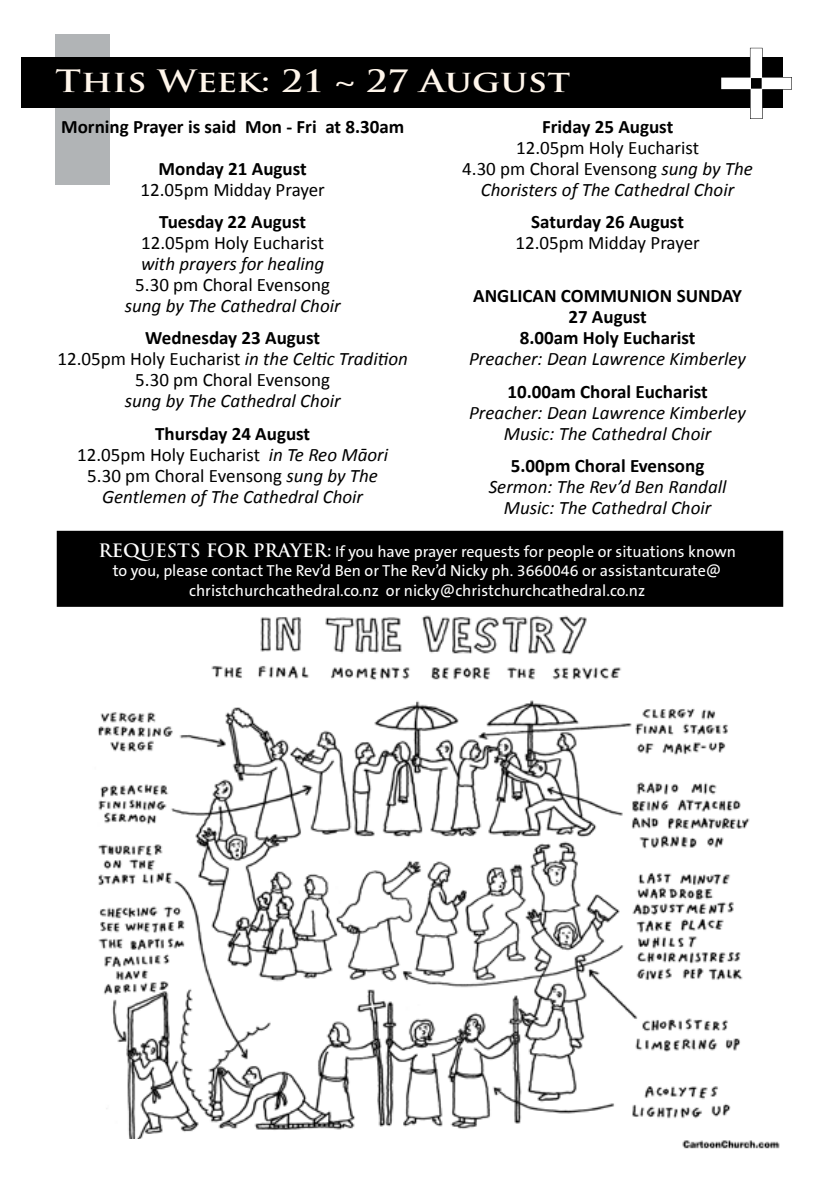
<style>
.page{position:relative;width:840px;height:1191px;background:#fff}
.page>*{position:absolute;margin:0;border:0;box-sizing:border-box;transform-origin:0 0}
.t1{font:700 30px "Trajan Pro";color:#fff6eb;scale:1.2 1}
.t2{font:italic 19px/21px "Calibri";color:#000;text-align:center}
.t3{font:19px/21px "Calibri";color:#000;text-align:center}
.t4{font:700 19px/21px "Calibri";color:#000;text-align:center}
.t5{font:16px/19.2px "The Sans B5 Plain";color:#fff;text-align:center}
.s1{font-weight:700}
.s2{font-style:italic}
.s3{font-weight:700;font-style:normal}
.s4{font-style:normal}
.s5{font-family:"Trajan Pro";font-weight:700;font-size:18px}
</style>
<div class="page">
<div style="left:56px;top:34px;width:54px;height:150px;background:#b1b4b6"></div>
<div style="left:21px;top:57px;width:761px;height:51px;background:#000"></div>
<div style="left:59px;top:533px;width:721px;height:72px;background:#000"></div>
<div style="left:57px;top:531px;width:725px;height:76px;border:4px solid #000"></div>
<img style="left:129px;top:1138px;width:651px;height:11px">
<img style="left:98px;top:615px;width:652px;height:523px">
<svg style="left:749px;top:47px;width:43px;height:72px"></svg>
<h1 class="t1" style="left:56px;top:62px;width:430px">This Week: 21 ~ 27 August</h1>
<p class="t4" style="left:61px;top:116px;width:344px">Morning Prayer is said Mon - Fri at 8.30am</p>
<p class="t4" style="left:158px;top:158px;width:149px">Monday 21 August</p>
<p class="t3" style="left:140px;top:179px;width:186px">12.05pm Midday Prayer</p>
<p class="t4" style="left:159px;top:211px;width:148px">Tuesday 22 August</p>
<p class="t3" style="left:141px;top:232px;width:184px">12.05pm Holy Eucharist</p>
<p class="t2" style="left:141px;top:252px;width:185px">with prayers for healing</p>
<p class="t3" style="left:135px;top:274px;width:196px">5.30 pm Choral Evensong</p>
<p class="t2" style="left:125px;top:294px;width:217px">sung by The Cathedral Choir</p>
<p class="t3" style="left:57px;top:328px;width:352px"><span class="s1">Wednesday 23 August<br></span>12.05pm Holy Eucharist <span class="s2">in the Celtic Tradition<br></span>5.30 pm Choral Evensong</p>
<p class="t2" style="left:125px;top:390px;width:217px">sung by The Cathedral Choir</p>
<p class="t2" style="left:77px;top:422px;width:312px"><span class="s3">Thursday 24 August<br></span><span class="s4">12.05pm Holy Eucharist</span> in Te Reo Māori<br><span class="s4">5.30 pm Choral Evensong</span> sung by The<br>Gentlemen of The Cathedral Choir</p>
<p class="t4" style="left:541px;top:116px;width:133px">Friday 25 August</p>
<p class="t3" style="left:462px;top:137px;width:292px">12.05pm Holy Eucharist<br>4.30 pm Choral Evensong <span class="s2">sung by The<br>Choristers of The Cathedral Choir</span></p>
<p class="t4" style="left:531px;top:211px;width:154px">Saturday 26 August</p>
<p class="t3" style="left:515px;top:232px;width:186px">12.05pm Midday Prayer</p>
<p class="t4" style="left:473px;top:285px;width:270px">ANGLICAN COMMUNION SUNDAY<br>27 August<br>8.00am Holy Eucharist</p>
<p class="t2" style="left:469px;top:348px;width:278px">Preacher: Dean Lawrence Kimberley</p>
<p class="t4" style="left:507px;top:381px;width:202px">10.00am Choral Eucharist</p>
<p class="t2" style="left:469px;top:401px;width:278px">Preacher: Dean Lawrence Kimberley<br>Music: The Cathedral Choir</p>
<p class="t4" style="left:510px;top:455px;width:195px">5.00pm Choral Evensong</p>
<p class="t2" style="left:488px;top:475px;width:239px">Sermon: The Rev’d Ben Randall<br>Music: The Cathedral Choir</p>
<p class="t5" style="left:98px;top:543px;width:638px"><span class="s5">REQUESTS FOR PRAYER:</span> If you have prayer requests for people or situations known to you, please contact The Rev’d Ben or The Rev’d Nicky ph. 3660046 or assistantcurate@ christchurchcathedral.co.nz or nicky@christchurchcathedral.co.nz</p>
</div>
